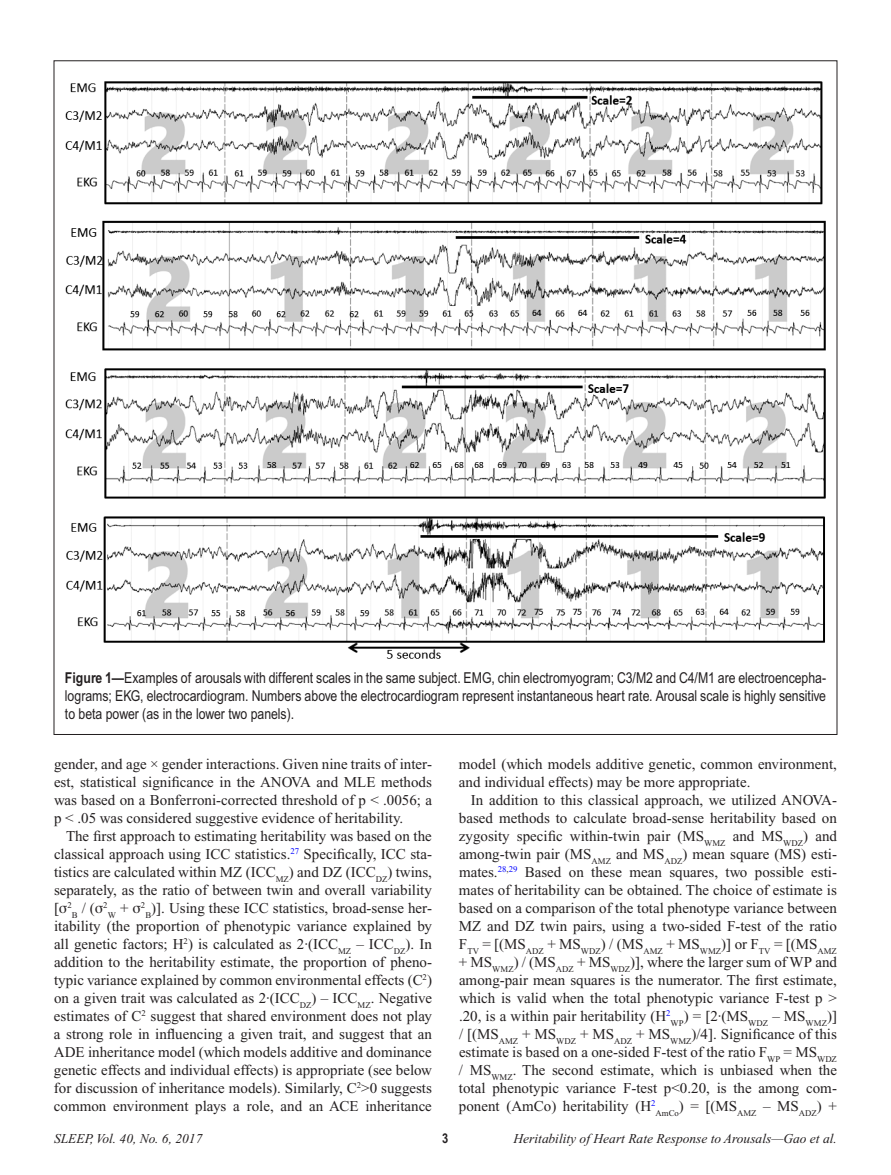
<style>
.page{position:relative;width:891px;height:1175px;background:#fff}
.page>*{position:absolute;margin:0;border:0;box-sizing:border-box;transform-origin:0 0}
.t1{font:15px/18px "Times New Roman";color:#231f20;text-align:justify}
.t2{font:15px/18px "Arial Narrow MT Std";color:#231f20;text-align:justify}
.t3{font:italic 13.5px "Times New Roman";color:#231f20}
.t4{font:700 13.5px "Arial Narrow";color:#231f20}
.t5{font:8.7px "Times New Roman";color:#231f20}
.s1{font-weight:700}
.s2{font-family:"Gandhari Unicode"}
.s3{font-size:15px}
.s4{font-family:"Gandhari Unicode";font-size:15px}
</style>
<div class="page">
<img style="left:65px;top:81px;width:761px;height:578px">
<p class="t2" style="left:65px;top:668px;width:763px"><span class="s1">Figure 1—</span>Examples of arousals with different scales in the same subject. EMG, chin electromyogram; C3/M2 and C4/M1 are electroencepha&shy;lograms; EKG, electrocardiogram. Numbers above the electrocardiogram represent instantaneous heart rate. Arousal scale is highly sensitive to beta power (as in the lower two panels).</p>
<p class="t1" style="left:54px;top:755px;width:380px">gender, and age × gender interactions. Given nine traits of inter&shy;est, statistical significance in the ANOVA and MLE methods was based on a Bonferroni-corrected threshold of p &lt; .0056; a p &lt; .05 was considered suggestive evidence of heritability.</p>
<p class="t1" style="left:54px;top:827px;width:380px;text-indent:12px">The first approach to estimating heritability was based on the classical approach using ICC statistics.<sup>27</sup> Specifically, ICC sta&shy;tistics are calculated within MZ (ICC<sub>MZ</sub>) and DZ (ICC<sub>DZ</sub>) twins, separately, as the ratio of between twin and overall variability [<span class="s2">σ</span><sup>2</sup></p>
<p class="t5" style="left:72px;top:905px;width:75px">B <span class="s3">/ (</span><span class="s4">σ</span>2W <span class="s3">+</span> <span class="s4">σ</span>2</p>
<p class="t1" style="left:54px;top:899px;width:380px;text-indent:91px"><sub>B</sub>)]. Using these ICC statistics, broad-sense her&shy;itability (the proportion of phenotypic variance explained by all genetic factors; H<sup>2</sup>) is calculated as 2∙(ICC<sub>MZ</sub> – ICC<sub>DZ</sub>). In addition to the heritability estimate, the proportion of pheno&shy;typic variance explained by common environmental effects (C<sup>2</sup>) on a given trait was calculated as 2∙(ICC<sub>DZ</sub>) – ICC<sub>MZ</sub>. Negative estimates of C<sup>2</sup> suggest that shared environment does not play a strong role in influencing a given trait, and suggest that an ADE inheritance model (which models additive and dominance genetic effects and individual effects) is appropriate (see below for discussion of inheritance models). Similarly, C<sup>2</sup>&gt;0 suggests common environment plays a role, and an ACE inheritance</p>
<p class="t1" style="left:459px;top:755px;width:379px">model (which models additive genetic, common environment, and individual effects) may be more appropriate.</p>
<p class="t1" style="left:459px;top:791px;width:380px;text-indent:12px">In addition to this classical approach, we utilized ANOVA&shy;based methods to calculate broad-sense heritability based on zygosity specific within-twin pair (MS<sub>WMZ</sub> and MS<sub>WDZ</sub>) and among-twin pair (MS<sub>AMZ</sub> and MS<sub>ADZ</sub>) mean square (MS) esti&shy;mates.<sup>28</sup><sup>,</sup><sup>29</sup> Based on these mean squares, two possible esti&shy;mates of heritability can be obtained. The choice of estimate is based on a comparison of the total phenotype variance between MZ and DZ twin pairs, using a two-sided F-test of the ratio F<sub>TV</sub> = [(MS<sub>ADZ</sub> + MS<sub>WDZ</sub>) / (MS<sub>AMZ</sub> + MS<sub>WMZ</sub>)] or F<sub>TV</sub> = [(MS<sub>AMZ </sub>+ MS<sub>WMZ</sub>) / (MS<sub>ADZ</sub> + MS<sub>WDZ</sub>)], where the larger sum of WP and among-pair mean squares is the numerator. The first estimate, which is valid when the total phenotypic variance F-test p &gt; .20, is a within pair heritability (H<sup>2</sup><sub>WP</sub>) = [2∙(MS<sub>WDZ</sub> – MS<sub>WMZ</sub>)] / [(MS<sub>AMZ</sub> + MS<sub>WDZ</sub> + MS<sub>ADZ</sub> + MS<sub>WMZ</sub>)/4]. Significance of this estimate is based on a one-sided F-test of the ratio F<sub>WP</sub> = MS<sub>WDZ </sub>/ MS<sub>WMZ</sub>. The second estimate, which is unbiased when the total phenotypic variance F-test p&lt;0.20, is the among com&shy;ponent (AmCo) heritability (H<sup>2</sup><sub>AmCo</sub>) = [(MS<sub>AMZ</sub> – MS<sub>ADZ</sub>) +</p>
<p class="t3" style="left:54px;top:1131px;width:150px">SLEEP, Vol. 40, No. 6, 2017</p>
<p class="t4" style="left:442px;top:1127px;width:8px">3</p>
<p class="t3" style="left:514px;top:1131px;width:325px">Heritability of Heart Rate Response to Arousals—Gao et al.</p>
</div>
